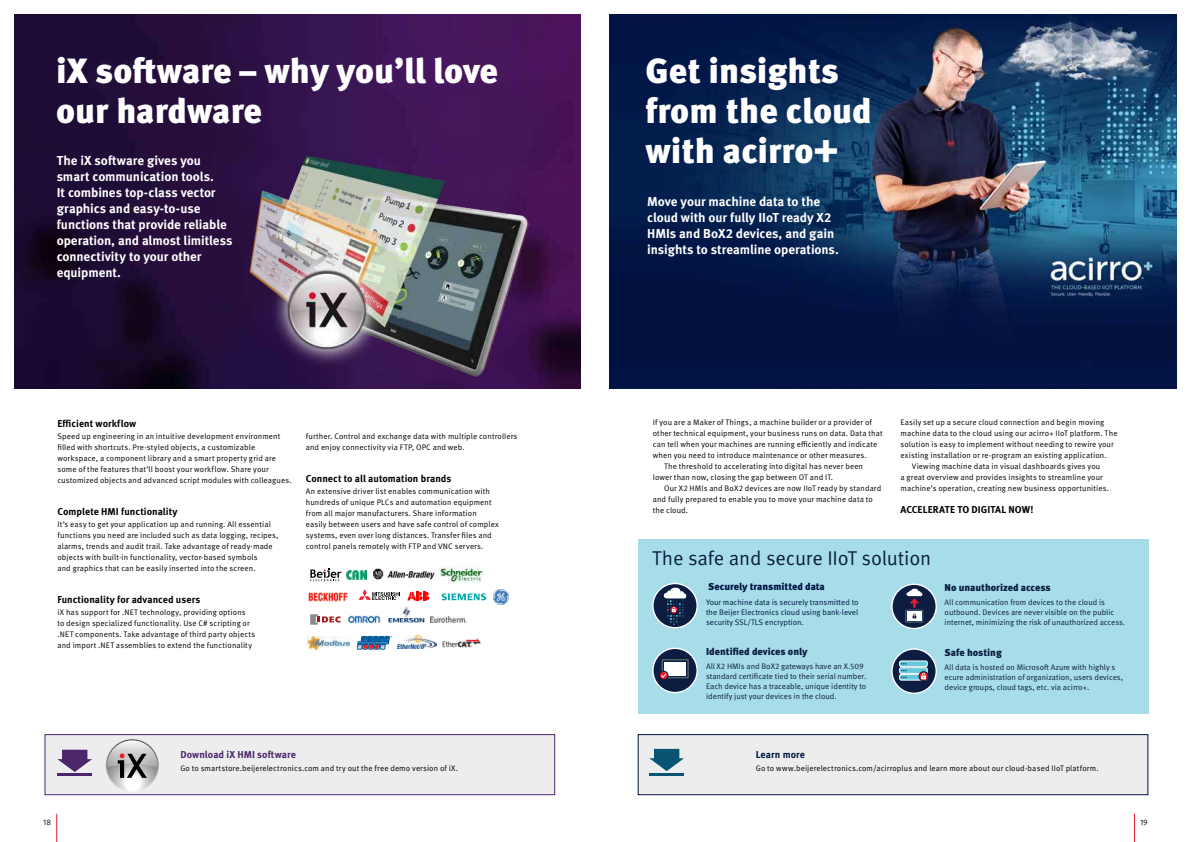
<style>
.page{position:relative;width:1191px;height:842px;background:#fff}
.page>*{position:absolute;margin:0;border:0;box-sizing:border-box;transform-origin:0 0}
.t1{font:900 35px/40px "Meta OT";color:#fff}
.t2{font:20px "Meta OT Norm";letter-spacing:-.01em;color:#0c1d41}
.t3{font:700 13px/16px "Meta OT";letter-spacing:-.01em;color:#fff}
.t4{font:700 10px "Meta OT";color:#000}
.t5{font:900 10px "Meta OT";color:#0c1d41}
.t6{font:900 10px "Meta OT";color:#001643}
.t7{font:700 10px "Meta OT";letter-spacing:.005em;color:#4b266b}
.t8{font:700 10px "Meta OT";letter-spacing:.005em;color:#001441}
.t9{font:8px/11px "Meta OT Norm";letter-spacing:.01em;color:#000}
.t10{font:8px/10px "Meta OT Norm";color:#0c1d41}
.t11{font:8px/10px "Meta OT Norm";color:#001643;text-align:justify}
</style>
<div class="page">
<svg style="left:56px;top:814px;width:1px;height:28px"></svg>
<svg style="left:1134px;top:814px;width:1px;height:28px"></svg>
<img style="left:609px;top:14px;width:567px;height:374px">
<div style="left:45px;top:734px;width:510px;height:61px;background:#ededee;border:1px solid #4b266b"></div>
<div style="left:638px;top:734px;width:510px;height:61px;background:#ededee;border:1px solid #011341"></div>
<img style="left:15px;top:15px;width:566px;height:373px">
<img style="left:174px;top:66px;width:401px;height:316px">
<svg style="left:106px;top:739px;width:53px;height:53px"></svg>
<svg style="left:107px;top:740px;width:50px;height:51px"></svg>
<svg style="left:107px;top:740px;width:50px;height:38px"></svg>
<svg style="left:649px;top:749px;width:35px;height:22px"></svg>
<hr style="left:649px;top:773px;width:35px;height:2px;background:#085573">
<svg style="left:57px;top:750px;width:35px;height:22px"></svg>
<hr style="left:57px;top:774px;width:35px;height:2px;background:#4b266b">
<svg style="left:310px;top:568px;width:31px;height:13px"></svg>
<svg style="left:442px;top:593px;width:44px;height:7px"></svg>
<img style="left:374px;top:568px;width:60px;height:12px">
<img style="left:439px;top:566px;width:44px;height:16px">
<img style="left:308px;top:592px;width:40px;height:10px">
<img style="left:307px;top:636px;width:43px;height:14px">
<hr style="left:357px;top:649px;width:32px;height:1px;background:#e1e8f6">
<svg style="left:357px;top:636px;width:35px;height:13px"></svg>
<img style="left:397px;top:635px;width:39px;height:13px">
<img style="left:442px;top:638px;width:39px;height:10px">
<img style="left:346px;top:571px;width:20px;height:8px">
<svg style="left:310px;top:614px;width:30px;height:11px"></svg>
<img style="left:348px;top:615px;width:33px;height:8px">
<img style="left:388px;top:606px;width:36px;height:17px">
<img style="left:430px;top:617px;width:37px;height:6px">
<svg style="left:358px;top:589px;width:42px;height:11px"></svg>
<svg style="left:407px;top:592px;width:22px;height:8px"></svg>
<img style="left:493px;top:589px;width:15px;height:15px">
<div style="left:638px;top:539px;width:510px;height:174px;background:#a6dde8"></div>
<svg style="left:653px;top:583px;width:44px;height:45px"></svg>
<svg style="left:663px;top:587px;width:23px;height:38px"></svg>
<div style="left:652px;top:583px;width:46px;height:45px;border:1px solid #fff;border-radius:50%"></div>
<svg style="left:892px;top:584px;width:44px;height:44px"></svg>
<div style="left:905px;top:610px;width:18px;height:12px;border:1px solid #58595b"></div>
<svg style="left:906px;top:610px;width:16px;height:12px"></svg>
<svg style="left:907px;top:618px;width:14px;height:3px"></svg>
<svg style="left:906px;top:588px;width:16px;height:30px"></svg>
<div style="left:891px;top:583px;width:46px;height:46px;border:1px solid #fff;border-radius:50%"></div>
<svg style="left:653px;top:648px;width:44px;height:44px"></svg>
<div style="left:662px;top:659px;width:26px;height:19px;border:1px solid #58595b"></div>
<div style="left:662px;top:660px;width:25px;height:17px;background:#0c1d41"></div>
<div style="left:664px;top:662px;width:22px;height:13px;background:#fff"></div>
<div style="left:659px;top:671px;width:9px;height:9px;border:1px solid #0c1d41;border-radius:50%"></div>
<svg style="left:660px;top:673px;width:26px;height:5px"></svg>
<div style="left:652px;top:648px;width:46px;height:45px;border:1px solid #fff;border-radius:50%"></div>
<svg style="left:892px;top:649px;width:44px;height:44px"></svg>
<svg style="left:899px;top:661px;width:28px;height:6px"></svg>
<div style="left:899px;top:661px;width:28px;height:6px;border:1px solid #fff;border-radius:2px"></div>
<div style="left:899px;top:668px;width:28px;height:5px;background:#65c9db;border-radius:2px"></div>
<div style="left:899px;top:667px;width:28px;height:7px;border:1px solid #fff;border-radius:2px"></div>
<svg style="left:899px;top:674px;width:28px;height:6px"></svg>
<div style="left:899px;top:674px;width:28px;height:6px;border:1px solid #fff;border-radius:2px"></div>
<div style="left:918px;top:671px;width:10px;height:10px;border:1px solid #0c1d41;border-radius:50%"></div>
<svg style="left:921px;top:673px;width:5px;height:6px"></svg>
<div style="left:891px;top:648px;width:46px;height:46px;border:1px solid #fff;border-radius:50%"></div>
<h1 class="t1" style="left:56px;top:52px;width:443px">iX software – why you’ll love our hardware</h1>
<h1 class="t1" style="left:645px;top:52px;width:228px">Get insights from the cloud</h1>
<h3 class="t3" style="left:57px;top:153px;width:146px">The iX software gives you</h3>
<h1 class="t1" style="left:645px;top:132px;width:194px">with acirro+</h1>
<h3 class="t3" style="left:57px;top:169px;width:177px">smart communication tools.<br>It combines top-class vector graphics and easy-to-use functions that provide reliable operation, and almost limitless connectivity to your other equipment.</h3>
<p class="t4" style="left:57px;top:417px;width:80px">Efficient workflow</p>
<p class="t9" style="left:57px;top:431px;width:236px">Speed up engineering in an intuitive development environment filled with shortcuts. Pre-styled objects, a customizable workspace, a component library and a smart property grid are some of the features that’ll boost your workflow. Share your customized objects and advanced script modules with colleagues.</p>
<p class="t4" style="left:57px;top:505px;width:122px">Complete HMI functionality</p>
<p class="t9" style="left:57px;top:519px;width:223px">It’s easy to get your application up and running. All essential functions you need are included such as data logging, recipes, alarms, trends and audit trail. Take advantage of ready-made objects with built-in functionality, vector-based symbols<br>and graphics that can be easily inserted into the screen.</p>
<p class="t4" style="left:57px;top:594px;width:144px">Functionality for advanced users</p>
<p class="t9" style="left:57px;top:607px;width:199px">iX has support for .NET technology, providing options<br>to design specialized functionality. Use C# scripting or .NET components. Take advantage of third party objects and import .NET assemblies to extend the functionality</p>
<p class="t9" style="left:306px;top:431px;width:213px">further. Control and exchange data with multiple controllers and enjoy connectivity via FTP, OPC and web.</p>
<p class="t4" style="left:306px;top:472px;width:147px">Connect to all automation brands</p>
<p class="t9" style="left:306px;top:486px;width:194px">An extensive driver list enables communication with hundreds of unique PLCs and automation equipment from all major manufacturers. Share information easily between users and have safe control of complex systems, even over long distances. Transfer files and control panels remotely with FTP and VNC servers.</p>
<p class="t7" style="left:180px;top:749px;width:117px">Download iX HMI software</p>
<p class="t9" style="left:180px;top:762px;width:279px">Go to smartstore.beijerelectronics.com and try out the free demo version of iX.</p>
<h3 class="t3" style="left:647px;top:194px;width:193px">Move your machine data to the cloud with our fully IIoT ready X2<br>HMIs and BoX2 devices, and gain insights to streamline operations.</h3>
<p class="t9" style="left:653px;top:417px;width:221px">If you are a Maker of Things, a machine builder or a provider of</p>
<p class="t9" style="left:653px;top:428px;width:231px">other technical equipment, your business runs on data. Data that</p>
<p class="t9" style="left:653px;top:439px;width:226px">can tell when your machines are running efficiently and indicate</p>
<p class="t9" style="left:653px;top:450px;width:215px">when you need to introduce maintenance or other measures.</p>
<p class="t9" style="left:664px;top:461px;width:200px">The threshold to accelerating into digital has never been</p>
<p class="t9" style="left:653px;top:472px;width:182px">lower than now, closing the gap between OT and IT.</p>
<p class="t9" style="left:664px;top:483px;width:219px">Our X2 HMIs and BoX2 devices are now IIoT ready by standard</p>
<p class="t9" style="left:653px;top:494px;width:221px">and fully prepared to enable you to move your machine data to</p>
<p class="t9" style="left:653px;top:505px;width:37px">the cloud.</p>
<p class="t9" style="left:900px;top:417px;width:205px">Easily set up a secure cloud connection and begin moving</p>
<p class="t9" style="left:900px;top:428px;width:218px">machine data to the cloud using our acirro+ IIoT platform. The</p>
<p class="t9" style="left:900px;top:439px;width:215px">solution is easy to implement without needing to rewire your</p>
<p class="t9" style="left:900px;top:450px;width:208px">existing installation or re-program an existing application.</p>
<p class="t9" style="left:911px;top:461px;width:190px">Viewing machine data in visual dashboards gives you</p>
<p class="t9" style="left:900px;top:472px;width:204px">a great overview and provides insights to streamline your</p>
<p class="t9" style="left:900px;top:483px;width:210px">machine’s operation, creating new business opportunities.</p>
<p class="t4" style="left:900px;top:504px;width:134px">ACCELERATE TO DIGITAL NOW!</p>
<h2 class="t2" style="left:652px;top:546px;width:281px">The safe and secure IIoT solution</h2>
<p class="t6" style="left:708px;top:581px;width:118px">Securely transmitted data</p>
<p class="t11" style="left:706px;top:597px;width:154px">Your machine data is securely transmitted to the Beijer Electronics cloud using bank-level security SSL/TLS encryption.</p>
<p class="t5" style="left:706px;top:646px;width:103px">Identified devices only</p>
<p class="t10" style="left:706px;top:662px;width:162px">All X2 HMIs and BoX2 gateways have an X.509 standard certificate tied to their serial number.<br>Each device has a traceable, unique identity to identify just your devices in the cloud.</p>
<p class="t5" style="left:944px;top:581px;width:108px">No unauthorized access</p>
<p class="t10" style="left:944px;top:598px;width:182px">All communication from devices to the cloud is outbound. Devices are never visible on the public internet, minimizing the risk of unauthorized access.</p>
<p class="t5" style="left:944px;top:646px;width:59px">Safe hosting</p>
<p class="t10" style="left:944px;top:662px;width:180px">All data is hosted on Microsoft Azure with highly s ecure administration of organization, users devices, device groups, cloud tags, etc. via acirro+.</p>
<p class="t8" style="left:755px;top:749px;width:51px">Learn more</p>
<p class="t9" style="left:755px;top:762px;width:344px">Go to www.beijerelectronics.com/acirroplus and learn more about our cloud-based IIoT platform.</p>
<p class="t9" style="left:43px;top:817px;width:9px">18</p>
<p class="t9" style="left:1140px;top:817px;width:9px">19</p>
</div>
